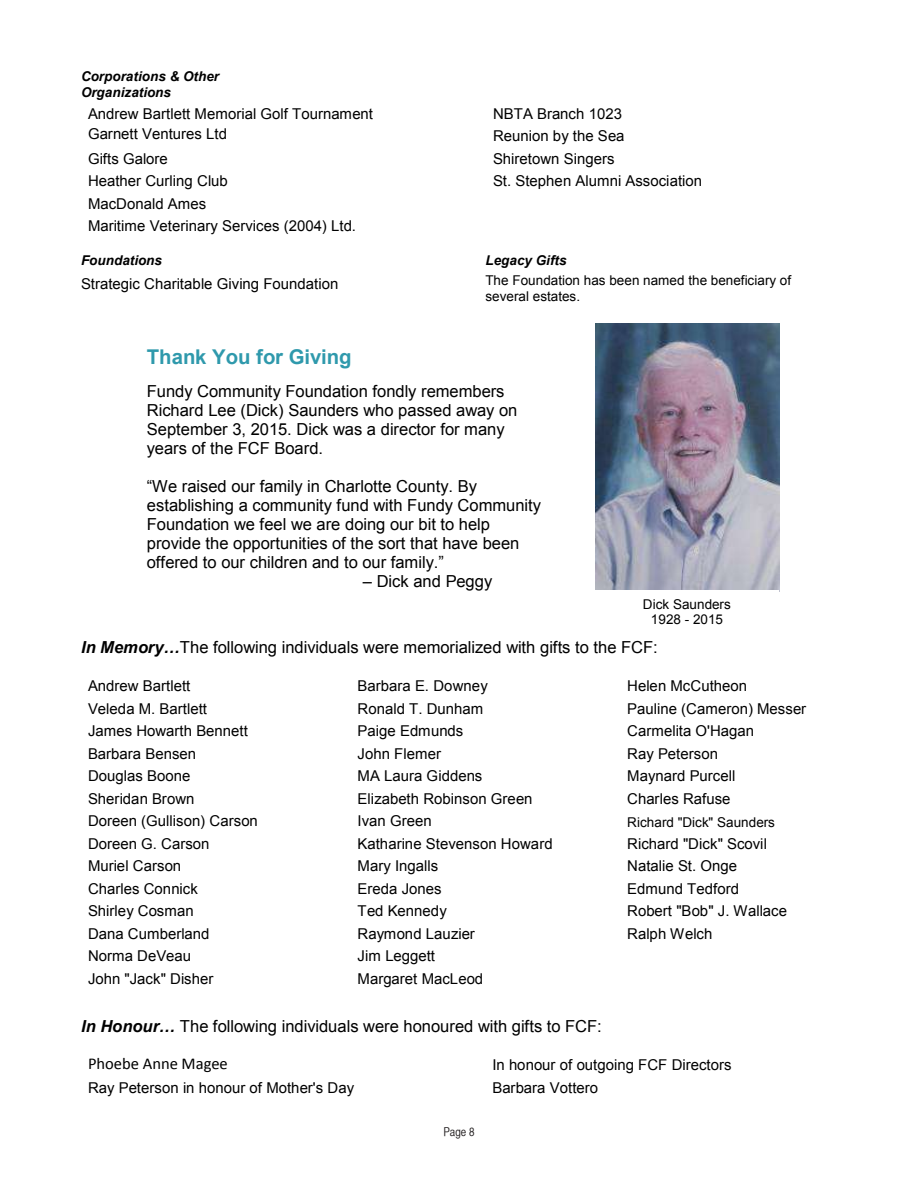
<style>
.page{position:relative;width:918px;height:1188px;background:#fff}
.page>*{position:absolute;margin:0;border:0;box-sizing:border-box;transform-origin:0 0}
.t1{font:700 20.4px "Arial";color:#2f99ac}
.t2{font:16.5px/19px "Arial";color:#000}
.t3{font:16.5px "Calibri";letter-spacing:-.005em;color:#000}
.t4{font:15px/22.5px "Arial";color:#000}
.t5{font:13.5px/15.5px "Arial";letter-spacing:.005em;color:#000}
.t6{font:italic 700 13.5px/15.5px "Arial";color:#000}
.t7{font:12px "Helvetica CY Plain";color:#231f20}
.s1{font-weight:700;font-style:italic}
</style>
<div class="page">
<img style="left:596px;top:323px;width:184px;height:268px">
<div style="left:595px;top:590px;width:184px;height:42px;background:#fff"></div>
<p class="t6" style="left:81px;top:69px;width:140px">Corporations &amp; Other<br>Organizations</p>
<p class="t4" style="left:88px;top:104px;width:287px;line-height:19.8px">Andrew Bartlett Memorial Golf Tournament<br>Garnett Ventures Ltd</p>
<p class="t4" style="left:88px;top:147px;width:270px">Gifts Galore<br>Heather Curling Club<br>MacDonald Ames<br>Maritime Veterinary Services (2004) Ltd.</p>
<p class="t4" style="left:493px;top:102px;width:211px">NBTA Branch 1023<br>Reunion by the Sea<br>Shiretown Singers<br>St. Stephen Alumni Association</p>
<p class="t6" style="left:81px;top:253px;width:83px">Foundations</p>
<p class="t6" style="left:485px;top:253px;width:83px">Legacy Gifts</p>
<p class="t5" style="left:485px;top:273px;width:307px">The Foundation has been named the beneficiary of several estates.</p>
<p class="t4" style="left:81px;top:272px;width:259px">Strategic Charitable Giving Foundation</p>
<h1 class="t1" style="left:147px;top:345px;width:206px">Thank You for Giving</h1>
<p class="t2" style="left:147px;top:382px;width:372px">Fundy Community Foundation fondly remembers Richard Lee (Dick) Saunders who passed away on September 3, 2015. Dick was a director for many years of the FCF Board.</p>
<p class="t2" style="left:147px;top:477px;width:396px">“We raised our family in Charlotte County. By establishing a community fund with Fundy Community Foundation we feel we are doing our bit to help provide the opportunities of the sort that have been offered to our children and to our family.”</p>
<p class="t2" style="left:363px;top:571px;width:131px">– Dick and Peggy</p>
<p class="t5" style="left:643px;top:596px;width:89px;text-align:center">Dick Saunders<br>1928 - 2015</p>
<p class="t2" style="left:81px;top:638px;width:578px"><span class="s1">In Memory…</span>The following individuals were memorialized with gifts to the FCF:</p>
<p class="t4" style="left:88px;top:675px;width:171px">Andrew Bartlett<br>Veleda M. Bartlett<br>James Howarth Bennett<br>Barbara Bensen<br>Douglas Boone<br>Sheridan Brown<br>Doreen (Gullison) Carson<br>Doreen G. Carson<br>Muriel Carson<br>Charles Connick<br>Shirley Cosman<br>Dana Cumberland<br>Norma DeVeau<br>John "Jack" Disher</p>
<p class="t4" style="left:358px;top:675px;width:197px">Barbara E. Downey<br>Ronald T. Dunham<br>Paige Edmunds<br>John Flemer<br>MA Laura Giddens<br>Elizabeth Robinson Green<br>Ivan Green<br>Katharine Stevenson Howard<br>Mary Ingalls<br>Ereda Jones<br>Ted Kennedy<br>Raymond Lauzier<br>Jim Leggett<br>Margaret MacLeod</p>
<p class="t4" style="left:627px;top:675px;width:180px">Helen McCutheon<br>Pauline (Cameron) Messer<br>Carmelita O'Hagan<br>Ray Peterson<br>Maynard Purcell<br>Charles Rafuse</p>
<p class="t5" style="left:627px;top:814px;width:149px">Richard "Dick" Saunders</p>
<p class="t4" style="left:627px;top:832px;width:161px">Richard "Dick" Scovil<br>Natalie St. Onge<br>Edmund Tedford<br>Robert "Bob" J. Wallace<br>Ralph Welch</p>
<p class="t2" style="left:81px;top:1016px;width:522px"><span class="s1">In Honour…</span> The following individuals were honoured with gifts to FCF:</p>
<p class="t3" style="left:88px;top:1053px;width:141px">Phoebe Anne Magee</p>
<p class="t4" style="left:88px;top:1076px;width:268px">Ray Peterson in honour of Mother's Day</p>
<p class="t4" style="left:492px;top:1054px;width:241px">In honour of outgoing FCF Directors<br>Barbara Vottero</p>
<p class="t7" style="left:443px;top:1125px;width:33px">Page 8</p>
</div>
